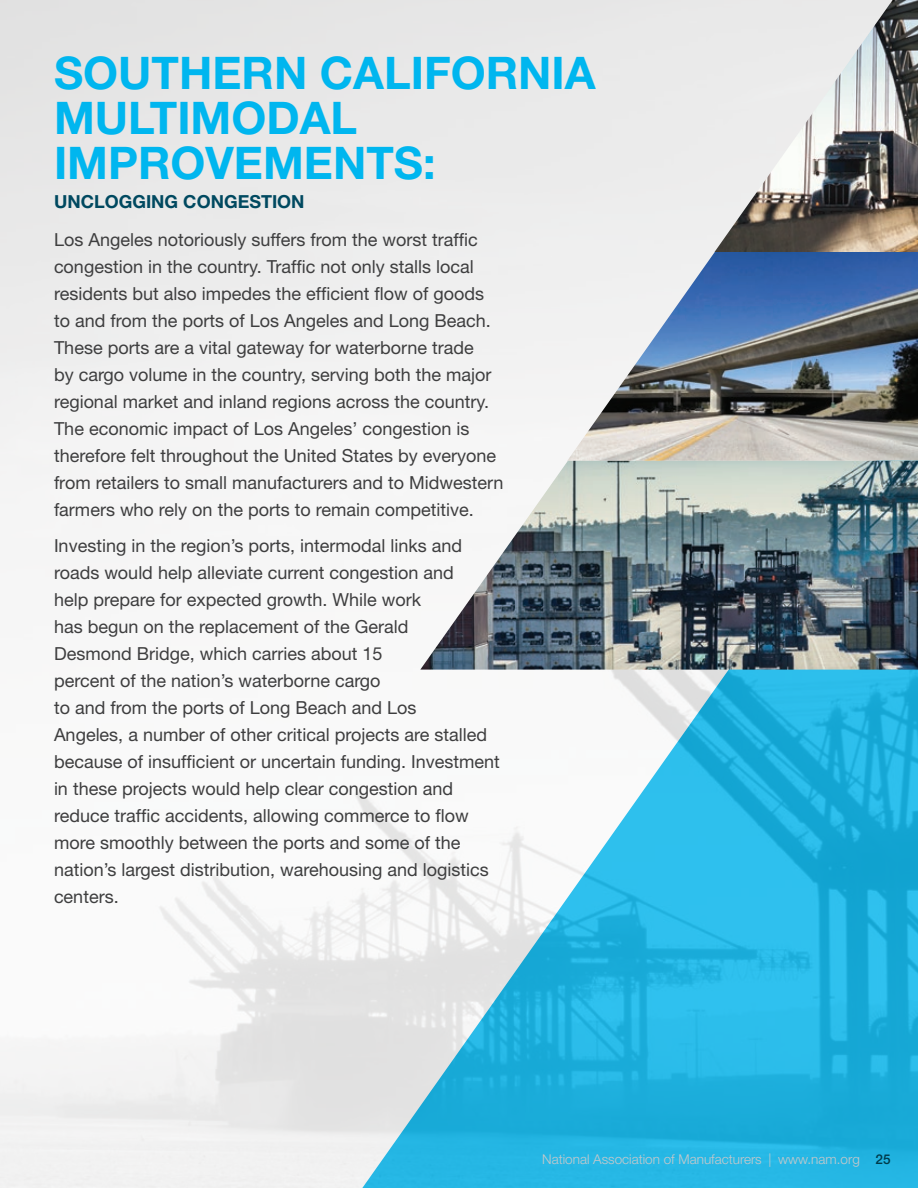
<style>
.page{position:relative;width:918px;height:1188px;background:#fff}
.page>*{position:absolute;margin:0;border:0;box-sizing:border-box;transform-origin:0 0}
.t1{font:700 45px/45px "Helvetica Neue";color:#00b6ef}
.t2{font:18px/27px "Helvetica Neue";color:#3e3e3f}
.t3{font:700 18px "Helvetica Neue";color:#004960}
.t4{font:300 13.5px "Helvetica Neue";color:#c7c8ca}
.s1{font-weight:500;color:#003a49}
</style>
<div class="page">
<img style="left:0;top:0;width:918px;height:1188px">
<img style="left:567px;top:252px;width:351px;height:209px">
<img style="left:420px;top:461px;width:498px;height:209px">
<img style="left:715px;top:0;width:203px;height:252px">
<h1 class="t1" style="left:54px;top:50px;width:543px">SOUTHERN CALIFORNIA<br>MULTIMODAL<br>IMPROVEMENTS:</h1>
<p class="t3" style="left:54px;top:190px;width:252px">UNCLOGGING CONGESTION</p>
<p class="t2" style="left:54px;top:226px;width:451px">Los Angeles notoriously suffers from the worst traffic congestion in the country. Traffic not only stalls local residents but also impedes the efficient flow of goods to and from the ports of Los Angeles and Long Beach.<br>These ports are a vital gateway for waterborne trade<br>by cargo volume in the country, serving both the major regional market and inland regions across the country.<br>The economic impact of Los Angeles’ congestion is therefore felt throughout the United States by everyone from retailers to small manufacturers and to Midwestern farmers who rely on the ports to remain competitive.</p>
<p class="t2" style="left:54px;top:532px;width:447px">Investing in the region’s ports, intermodal links and roads would help alleviate current congestion and<br>help prepare for expected growth. While work<br>has begun on the replacement of the Gerald<br>Desmond Bridge, which carries about 15<br>percent of the nation’s waterborne cargo<br>to and from the ports of Long Beach and Los<br>Angeles, a number of other critical projects are stalled because of insufficient or uncertain funding. Investment in these projects would help clear congestion and reduce traffic accidents, allowing commerce to flow more smoothly between the ports and some of the nation’s largest distribution, warehousing and logistics centers.</p>
<p class="t4" style="left:542px;top:1151px;width:350px">National Association of Manufacturers | www.nam.org <span class="s1">25</span></p>
</div>
